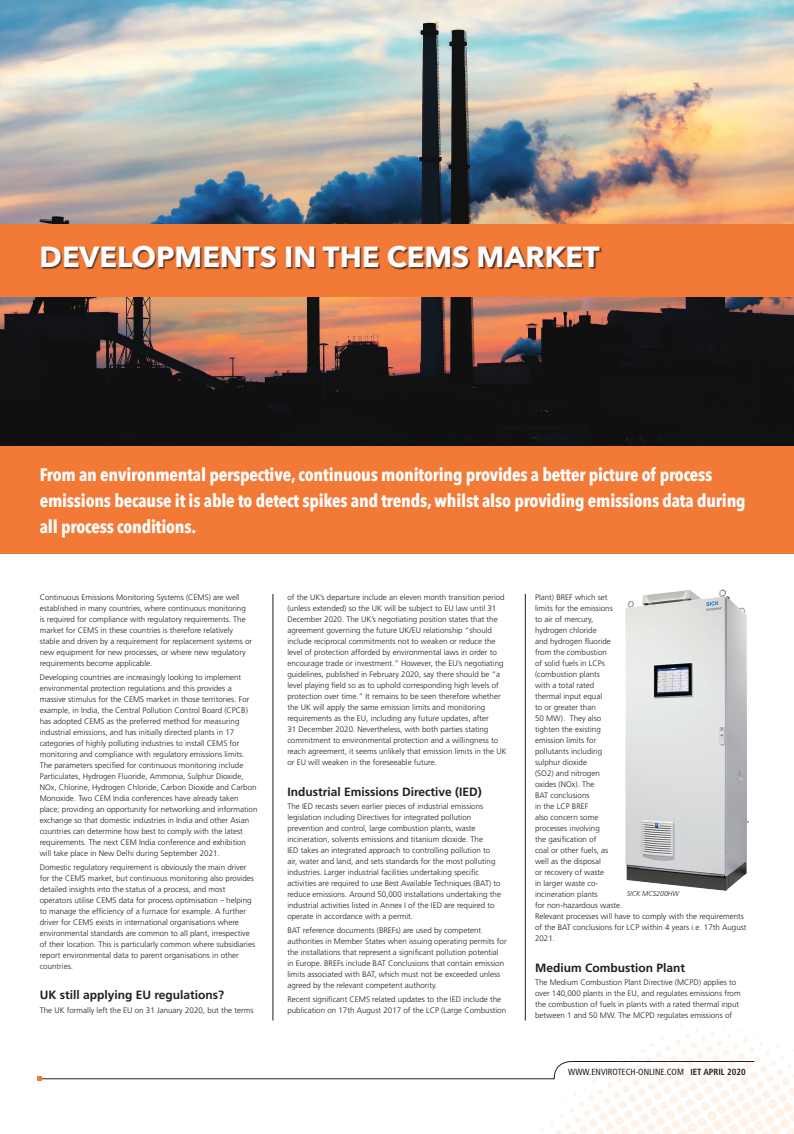
<style>
.page{position:relative;width:794px;height:1134px;background:#fff}
.page>*{position:absolute;margin:0;border:0;box-sizing:border-box;transform-origin:0 0}
.t1{font:700 29px "Avenir Next";color:#fff}
.t2{font:700 18px/26px "Avenir Next Condensed";letter-spacing:-.01em;color:#fff}
.t3{font:700 12px "Frutiger";color:#231f20}
.t4{font:condensed 8.9px "Frutiger";color:#231f20}
.t5{font:300 8px/11px "Frutiger";color:#231f20}
.t6{font:italic 300 7px "Frutiger";color:#231f20}
.s1{font-weight:700}
</style>
<div class="page">
<svg style="left:37px;top:1014px;width:757px;height:120px"></svg>
<hr style="left:525px;top:594px;width:1px;height:426px;background:#231f20">
<hr style="left:273px;top:594px;width:1px;height:426px;background:#231f20">
<img style="left:0;top:0;width:794px;height:446px">
<div style="left:0;top:446px;width:794px;height:107px;background:#f37937"></div>
<div style="left:0;top:224px;width:794px;height:72px;background:#f37937"></div>
<div style="left:41px;top:246px;width:561px;height:24px;background:#231f20;opacity:.75"></div>
<img style="left:625px;top:589px;width:123px;height:302px">
<h1 class="t1" style="left:40px;top:232px;width:562px">DEVELOPMENTS IN THE CEMS MARKET</h1>
<h2 class="t2" style="left:40px;top:461px;width:707px">From an environmental perspective, continuous monitoring provides a better picture of process emissions because it is able to detect spikes and trends, whilst also providing emissions data during all process conditions.</h2>
<p class="t5" style="left:40px;top:592px;width:214px">Continuous Emissions Monitoring Systems (CEMS) are well established in many countries, where continuous monitoring is required for compliance with regulatory requirements. The market for CEMS in these countries is therefore relatively stable and driven by a requirement for replacement systems or new equipment for new processes, or where new regulatory requirements become applicable.</p>
<p class="t5" style="left:40px;top:672px;width:219px">Developing countries are increasingly looking to implement environmental protection regulations and this provides a massive stimulus for the CEMS market in those territories. For example, in India, the Central Pollution Control Board (CPCB) has adopted CEMS as the preferred method for measuring industrial emissions, and has initially directed plants in 17 categories of highly polluting industries to install CEMS for monitoring and compliance with regulatory emissions limits.<br>The parameters specified for continuous monitoring include Particulates, Hydrogen Fluoride, Ammonia, Sulphur Dioxide, NOx, Chlorine, Hydrogen Chloride, Carbon Dioxide and Carbon Monoxide. Two CEM India conferences have already taken place; providing an opportunity for networking and information exchange so that domestic industries in India and other Asian countries can determine how best to comply with the latest requirements. The next CEM India conference and exhibition will take place in New Delhi during September 2021.</p>
<p class="t5" style="left:40px;top:861px;width:217px">Domestic regulatory requirement is obviously the main driver for the CEMS market, but continuous monitoring also provides detailed insights into the status of a process, and most operators utilise CEMS data for process optimisation – helping to manage the efficiency of a furnace for example. A further driver for CEMS exists in international organisations where environmental standards are common to all plant, irrespective of their location. This is particularly common where subsidiaries report environmental data to parent organisations in other countries.</p>
<h3 class="t3" style="left:40px;top:988px;width:186px">UK still applying EU regulations?</h3>
<p class="t5" style="left:40px;top:1005px;width:215px">The UK formally left the EU on 31 January 2020, but the terms</p>
<p class="t5" style="left:287px;top:592px;width:221px">of the UK’s departure include an eleven month transition period (unless extended) so the UK will be subject to EU law until 31<br>December 2020. The UK’s negotiating position states that the agreement governing the future UK/EU relationship “should include reciprocal commitments not to weaken or reduce the level of protection afforded by environmental laws in order to encourage trade or investment.” However, the EU’s negotiating guidelines, published in February 2020, say there should be “a level playing field so as to uphold corresponding high levels of protection over time.” It remains to be seen therefore whether the UK will apply the same emission limits and monitoring requirements as the EU, including any future updates, after<br>31 December 2020. Nevertheless, with both parties stating commitment to environmental protection and a willingness to reach agreement, it seems unlikely that emission limits in the UK or EU will weaken in the foreseeable future.</p>
<h3 class="t3" style="left:287px;top:784px;width:196px">Industrial Emissions Directive (IED)</h3>
<p class="t5" style="left:287px;top:801px;width:215px">The IED recasts seven earlier pieces of industrial emissions legislation including Directives for integrated pollution prevention and control, large combustion plants, waste incineration, solvents emissions and titanium dioxide. The<br>IED takes an integrated approach to controlling pollution to air, water and land, and sets standards for the most polluting industries. Larger industrial facilities undertaking specific activities are required to use Best Available Techniques (BAT) to reduce emissions. Around 50,000 installations undertaking the industrial activities listed in Annex I of the IED are required to operate in accordance with a permit.</p>
<p class="t5" style="left:287px;top:925px;width:221px">BAT reference documents (BREFs) are used by competent authorities in Member States when issuing operating permits for the installations that represent a significant pollution potential in Europe. BREFs include BAT Conclusions that contain emission limits associated with BAT, which must not be exceeded unless agreed by the relevant competent authority.</p>
<p class="t5" style="left:287px;top:994px;width:220px">Recent significant CEMS related updates to the IED include the publication on 17th August 2017 of the LCP (Large Combustion</p>
<p class="t5" style="left:535px;top:592px;width:213px">Plant) BREF which set<br>limits for the emissions<br>to air of mercury,<br>hydrogen chloride<br>and hydrogen fluoride<br>from the combustion<br>of solid fuels in LCPs<br>(combustion plants<br>with a total rated<br>thermal input equal<br>to or greater than<br>50 MW). They also<br>tighten the existing<br>emission limits for<br>pollutants including<br>sulphur dioxide<br>(SO2) and nitrogen<br>oxides (NOx). The<br>BAT conclusions<br>in the LCP BREF<br>also concern some<br>processes involving<br>the gasification of<br>coal or other fuels, as<br>well as the disposal<br>or recovery of waste<br>in larger waste co-<br>incineration plants<br>for non-hazardous waste.<br>Relevant processes will have to comply with the requirements of the BAT conclusions for LCP within 4 years i.e. 17th August<br>2021.</p>
<h3 class="t3" style="left:535px;top:960px;width:152px">Medium Combustion Plant</h3>
<p class="t5" style="left:535px;top:977px;width:207px">The Medium Combustion Plant Directive (MCPD) applies to over 140,000 plants in the EU, and regulates emissions from the combustion of fuels in plants with a rated thermal input between 1 and 50 MW. The MCPD regulates emissions of</p>
<p class="t6" style="left:626px;top:890px;width:54px">SICK MCS200HW</p>
<p class="t4" style="left:568px;top:1067px;width:179px">WWW.ENVIROTECH-ONLINE.COM <span class="s1">IET APRIL 2020</span></p>
</div>
